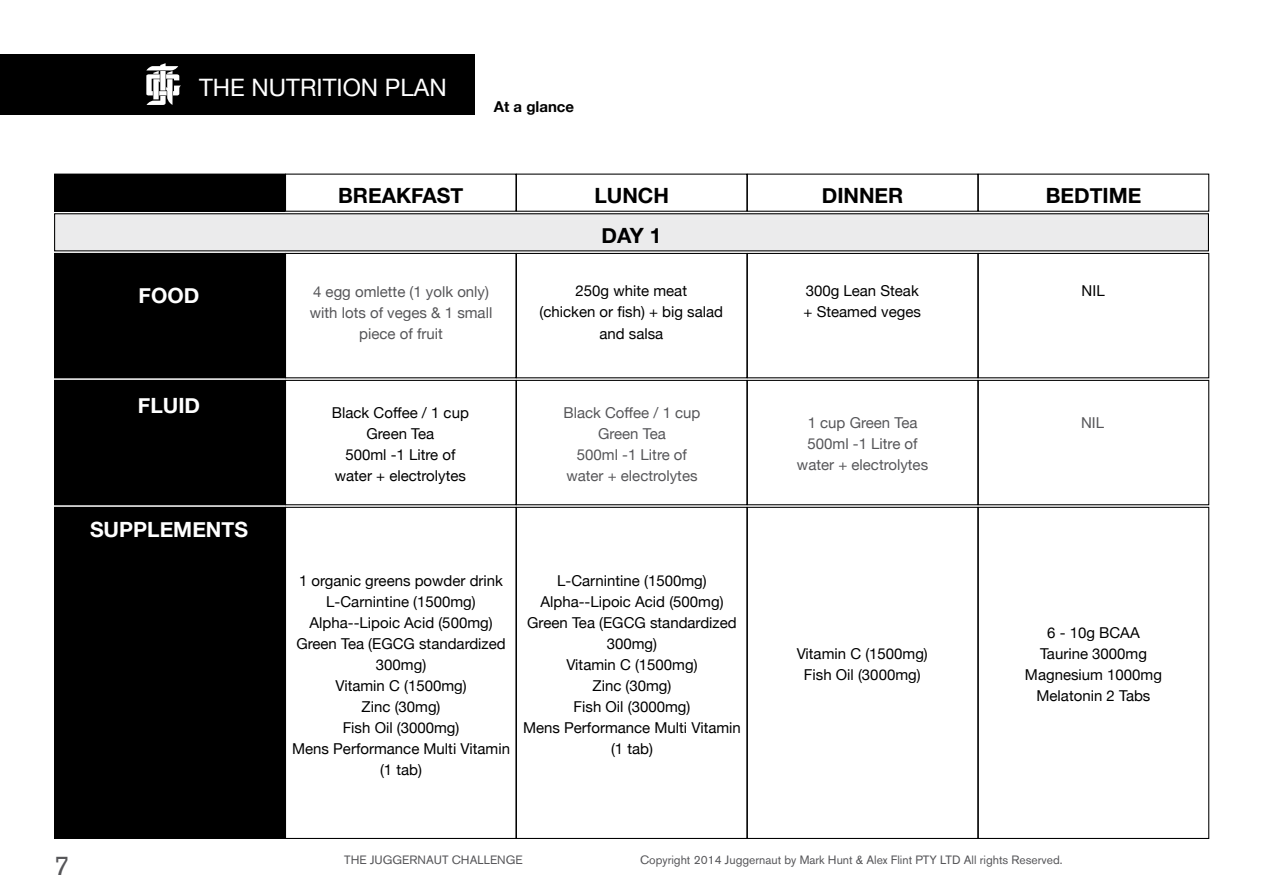
<style>
.page{position:relative;width:1263px;height:893px;background:#fff}
.page>*{position:absolute;margin:0;border:0;box-sizing:border-box;transform-origin:0 0}
.t1{font:27px "Akzidenz Grotesk BQ";color:#565659}
.t2{font:24px "Helvetica Neue";color:#fff}
.t3{font:700 21px "Helvetica Neue";color:#000}
.t4{font:700 21px "Helvetica Neue";color:#fff}
.t5{font:15px/21px "Helvetica Neue";color:#000;text-align:center}
.t6{font:15px/21px "Helvetica Neue";color:#565659;text-align:center}
.t7{font:700 15px "Helvetica Neue";color:#000}
.t8{font:12px "Akzidenz Grotesk BQ";color:#565659}
</style>
<div class="page">
<div style="left:0;top:54px;width:474px;height:60px;background:#000"></div>
<svg style="left:146px;top:63px;width:35px;height:42px"></svg>
<div style="left:55px;top:174px;width:230px;height:37px;background:#000"></div>
<div style="left:54px;top:174px;width:232px;height:38px;border:1px solid #000"></div>
<div style="left:55px;top:253px;width:230px;height:125px;background:#000"></div>
<div style="left:55px;top:380px;width:230px;height:125px;background:#000"></div>
<div style="left:55px;top:507px;width:230px;height:331px;background:#000"></div>
<div style="left:54px;top:507px;width:232px;height:332px;border:1px solid #000"></div>
<div style="left:55px;top:214px;width:1153px;height:37px;background:#ebebec"></div>
<div style="left:54px;top:213px;width:1155px;height:38px;border:1px solid #000"></div>
<div style="left:516px;top:253px;width:231px;height:125px;border:1px solid #000"></div>
<div style="left:516px;top:380px;width:231px;height:125px;border:1px solid #000"></div>
<div style="left:516px;top:507px;width:231px;height:332px;border:1px solid #000"></div>
<div style="left:285px;top:253px;width:231px;height:125px;border:1px solid #000"></div>
<div style="left:285px;top:380px;width:231px;height:125px;border:1px solid #000"></div>
<div style="left:285px;top:507px;width:231px;height:332px;border:1px solid #000"></div>
<div style="left:747px;top:253px;width:231px;height:125px;border:1px solid #000"></div>
<div style="left:747px;top:380px;width:231px;height:125px;border:1px solid #000"></div>
<div style="left:747px;top:507px;width:231px;height:332px;border:1px solid #000"></div>
<div style="left:978px;top:253px;width:231px;height:125px;border:1px solid #000"></div>
<div style="left:978px;top:380px;width:231px;height:125px;border:1px solid #000"></div>
<div style="left:978px;top:507px;width:231px;height:332px;border:1px solid #000"></div>
<h2 class="t2" style="left:199px;top:70px;width:249px">THE NUTRITION PLAN</h2>
<h3 class="t3" style="left:338px;top:179px;width:127px">BREAKFAST</h3>
<p class="t7" style="left:494px;top:95px;width:82px">At a glance</p>
<h3 class="t3" style="left:594px;top:179px;width:76px">LUNCH</h3>
<h3 class="t3" style="left:822px;top:179px;width:83px">DINNER</h3>
<h3 class="t3" style="left:1046px;top:179px;width:97px">BEDTIME</h3>
<h3 class="t3" style="left:601px;top:219px;width:61px">DAY 1</h3>
<h3 class="t4" style="left:139px;top:279px;width:62px">FOOD</h3>
<h3 class="t4" style="left:138px;top:389px;width:64px">FLUID</h3>
<h3 class="t4" style="left:90px;top:513px;width:159px">SUPPLEMENTS</h3>
<p class="t6" style="left:310px;top:282px;width:184px">4 egg omlette (1 yolk only) with lots of veges &amp; 1 small piece of fruit</p>
<p class="t5" style="left:332px;top:403px;width:139px">Black Coffee / 1 cup<br>Green Tea<br>500ml ‐1 Litre of water + electrolytes</p>
<p class="t5" style="left:540px;top:281px;width:185px">250g white meat<br>(chicken or fish) + big salad and salsa</p>
<p class="t5" style="left:803px;top:281px;width:119px;text-align:left">300g Lean Steak + Steamed veges</p>
<p class="t5" style="left:1082px;top:281px;width:25px">NIL</p>
<p class="t6" style="left:563px;top:403px;width:139px">Black Coffee / 1 cup<br>Green Tea<br>500ml ‐1 Litre of water + electrolytes</p>
<p class="t6" style="left:797px;top:412px;width:133px">1 cup Green Tea<br>500ml ‐1 Litre of water + electrolytes</p>
<p class="t6" style="left:1081px;top:412px;width:25px">NIL</p>
<p class="t5" style="left:292px;top:571px;width:219px">1 organic greens powder drink<br>L‐Carnintine (1500mg)<br>Alpha-‐Lipoic Acid (500mg)<br>Green Tea (EGCG standardized<br>300mg)<br>Vitamin C (1500mg)<br>Zinc (30mg)<br>Fish Oil (3000mg)<br>Mens Performance Multi Vitamin (1 tab)</p>
<p class="t5" style="left:523px;top:571px;width:219px">L‐Carnintine (1500mg)<br>Alpha-‐Lipoic Acid (500mg)<br>Green Tea (EGCG standardized<br>300mg)<br>Vitamin C (1500mg)<br>Zinc (30mg)<br>Fish Oil (3000mg)<br>Mens Performance Multi Vitamin (1 tab)</p>
<p class="t5" style="left:797px;top:644px;width:133px">Vitamin C (1500mg)<br>Fish Oil (3000mg)</p>
<p class="t5" style="left:1025px;top:623px;width:139px">6 ‐ 10g BCAA<br>Taurine 3000mg<br>Magnesium 1000mg<br>Melatonin 2 Tabs</p>
<h1 class="t1" style="left:54px;top:849px;width:17px">7</h1>
<p class="t8" style="left:344px;top:853px;width:180px">THE JUGGERNAUT CHALLENGE</p>
<p class="t8" style="left:640px;top:853px;width:424px">Copyright 2014 Juggernaut by Mark Hunt &amp; Alex Flint PTY LTD All rights Reserved.</p>
</div>
